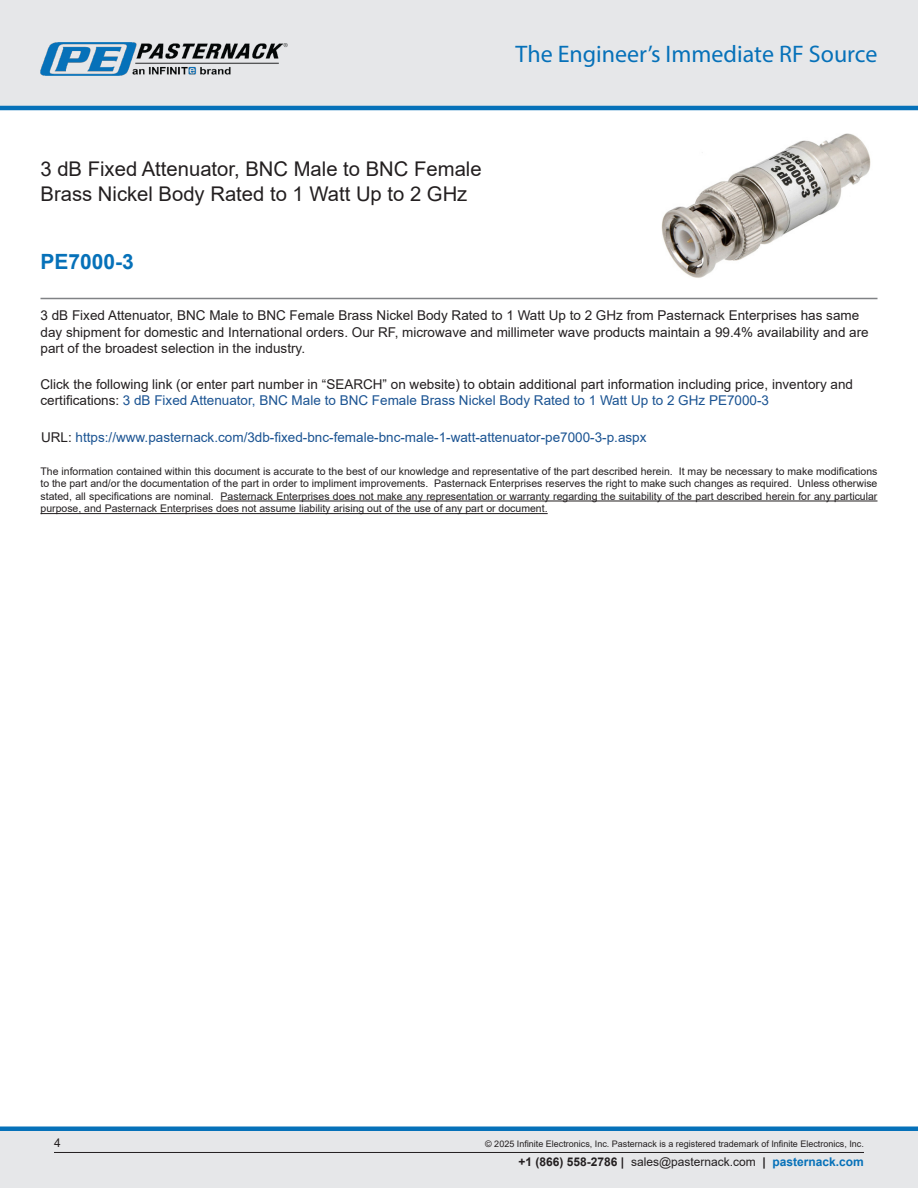
<style>
.page{position:relative;width:918px;height:1188px;background:#fff}
.page>*{position:absolute;margin:0;border:0;box-sizing:border-box;transform-origin:0 0}
.t1{font:24px "Myriad Pro";color:#0671b9}
.Branded_Part_No{font:700 21px "Arial";color:#0671b9}
.Web_Description_Para{font:20.25px/24.3px "Arial";color:#231f20}
.Web_Description_Para-2{font:13.5px/16.2px "Arial";color:#231f20}
.Web_Description_Para-3{font:13.5px "Arial";color:#1a5392}
.t2{font:12px "Arial";color:#231f20}
.t3{font:10.5px/12.6px "Arial";color:#231f20;text-align:justify}
.Copyright_disclaimer{font:9px "Arial";color:#231f20}
.s1{color:#1a5392}
.s2{color:#231f20}
.s3{font-weight:700}
.s4{font-weight:700;color:#0671b9}
</style>
<div class="page">
<div style="left:0;top:0;width:918px;height:108px;background:#e6e7e9"></div>
<hr style="left:0;top:106px;width:918px;height:4px;background:#0671b9">
<img style="left:40px;top:42px;width:248px;height:34px">
<div style="left:0;top:1131px;width:918px;height:57px;background:#e6e7e9"></div>
<div style="left:0;top:1126px;width:918px;height:5px;background:#0671b9"></div>
<hr style="left:54px;top:1152px;width:810px;height:1px;background:#231f20">
<hr style="left:40px;top:298px;width:838px;height:1px;background:#808285">
<img style="left:661px;top:133px;width:210px;height:145px">
<hr style="left:221px;top:501px;width:657px;height:1px;background:#231f20">
<hr style="left:40px;top:513px;width:508px;height:1px;background:#231f20">
<h1 class="t1" style="left:516px;top:39px;width:363px">The Engineer’s Immediate RF Source</h1>
<h1 class="Web_Description_Para" style="left:40px;top:157px;width:443px">3 dB Fixed Attenuator, BNC Male to BNC Female<br>Brass Nickel Body Rated to 1 Watt Up to 2 GHz</h1>
<p class="Branded_Part_No" style="left:40px;top:247px;width:95px">PE7000-3</p>
<h1 class="Web_Description_Para-2" style="left:40px;top:307px;width:830px">3 dB Fixed Attenuator, BNC Male to BNC Female Brass Nickel Body Rated to 1 Watt Up to 2 GHz from Pasternack Enterprises has same day shipment for domestic and International orders. Our RF, microwave and millimeter wave products maintain a 99.4% availability and are part of the broadest selection in the industry.</h1>
<h1 class="Web_Description_Para-2" style="left:40px;top:376px;width:814px">Click the following link (or enter part number in “SEARCH” on website) to obtain additional part information including price, inventory and certifications: <span class="s1">3 dB Fixed Attenuator, BNC Male to BNC Female Brass Nickel Body Rated to 1 Watt Up to 2 GHz PE7000-3</span></h1>
<h1 class="Web_Description_Para-3" style="left:41px;top:428px;width:607px"><span class="s2">URL:</span> https://www.pasternack.com/3db-fixed-bnc-female-bnc-male-1-watt-attenuator-pe7000-3-p.aspx</h1>
<p class="t3" style="left:40px;top:465px;width:838px">The information contained within this document is accurate to the best of our knowledge and representative of the part described herein. It may be necessary to make modifications to the part and/or the documentation of the part in order to impliment improvements. Pasternack Enterprises reserves the right to make such changes as required. Unless otherwise stated, all specifications are nominal. Pasternack Enterprises does not make any representation or warranty regarding the suitability of the part described herein for any particular purpose, and Pasternack Enterprises does not assume liability arising out of the use of any part or document.</p>
<p class="t2" style="left:54px;top:1135px;width:8px">4</p>
<p class="Copyright_disclaimer" style="left:485px;top:1138px;width:380px">© 2025 Infinite Electronics, Inc. Pasternack is a registered trademark of Infinite Electronics, Inc.</p>
<p class="t2" style="left:519px;top:1153px;width:347px"><span class="s3">+1 (866) 558-2786 |</span> sales@pasternack.com <span class="s3">|</span> <span class="s4">pasternack.com</span></p>
</div>
